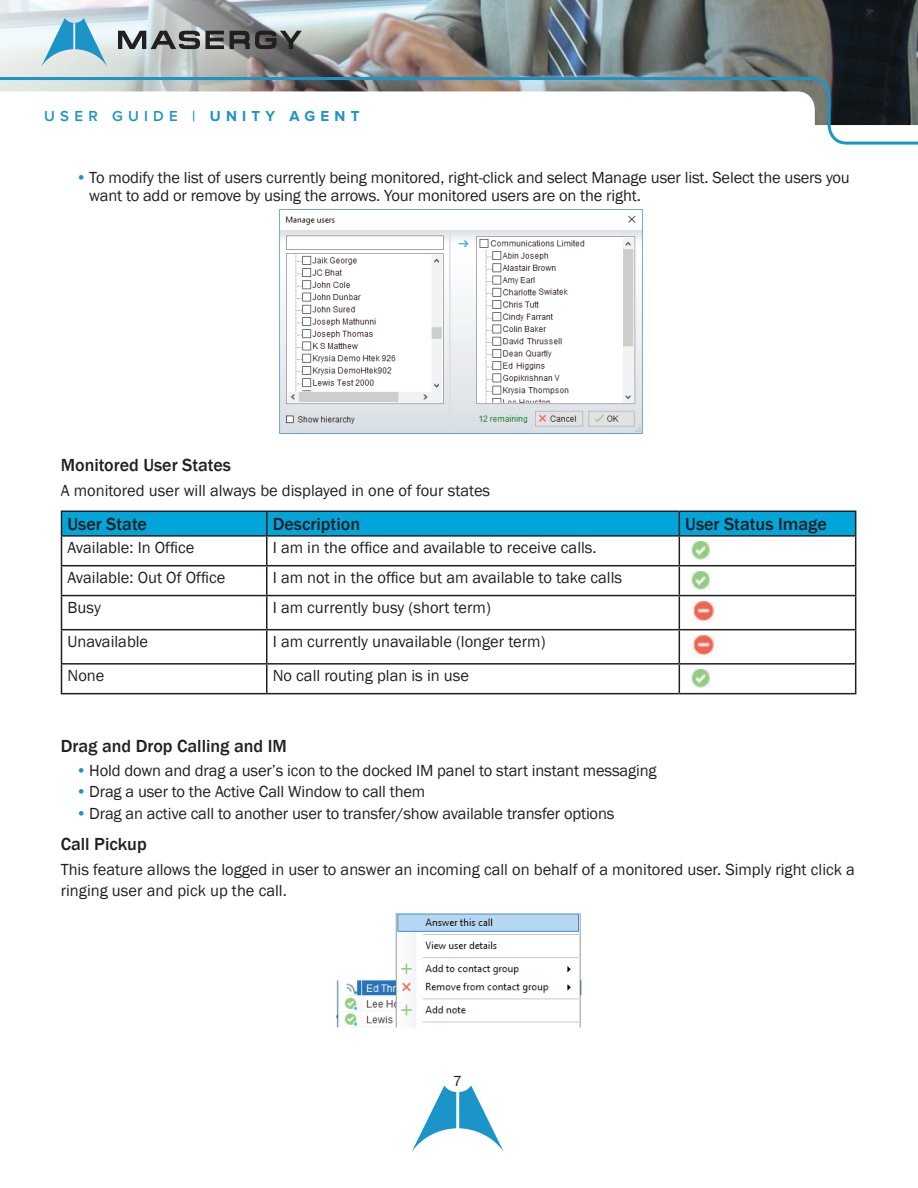
<style>
.page{position:relative;width:918px;height:1188px;background:#fff}
.page>*{position:absolute;margin:0;border:0;box-sizing:border-box;transform-origin:0 0}
.t1{font:500 18px "Franklin Gothic";color:#231f20}
.t2{font:16.5px/18px "Franklin Gothic";letter-spacing:-.01em;color:#231f20}
.t3{font:600 15px "Proxima Nova";letter-spacing:.35em;color:#1c94c8}
.t4{font:15px "Franklin Gothic";color:#231f20}
.s1{font-weight:700}
.s2{font-weight:500;color:#1c94c8}
</style>
<div class="page">
<svg style="left:412px;top:1086px;width:92px;height:66px"></svg>
<img style="left:0;top:0;width:918px;height:76px">
<svg style="left:0;top:76px;width:918px;height:69px"></svg>
<svg style="left:41px;top:18px;width:66px;height:49px;background:#9dccde"></svg>
<svg style="left:118px;top:31px;width:82px;height:18px"></svg>
<svg style="left:206px;top:31px;width:18px;height:18px"></svg>
<svg style="left:230px;top:31px;width:72px;height:18px"></svg>
<img style="left:279px;top:209px;width:364px;height:225px">
<svg style="left:61px;top:511px;width:795px;height:84px"></svg>
<hr style="left:61px;top:595px;width:206px;height:1px;background:#231f20">
<hr style="left:61px;top:596px;width:1px;height:33px;background:#231f20">
<hr style="left:267px;top:595px;width:412px;height:1px;background:#231f20">
<hr style="left:266px;top:596px;width:2px;height:33px;background:#231f20">
<hr style="left:679px;top:595px;width:177px;height:1px;background:#231f20">
<hr style="left:679px;top:596px;width:1px;height:33px;background:#231f20">
<hr style="left:855px;top:596px;width:1px;height:33px;background:#231f20">
<hr style="left:61px;top:629px;width:206px;height:1px;background:#231f20">
<hr style="left:61px;top:630px;width:1px;height:33px;background:#231f20">
<hr style="left:267px;top:629px;width:412px;height:1px;background:#231f20">
<hr style="left:266px;top:630px;width:2px;height:33px;background:#231f20">
<hr style="left:679px;top:629px;width:177px;height:1px;background:#231f20">
<hr style="left:679px;top:630px;width:1px;height:33px;background:#231f20">
<hr style="left:855px;top:630px;width:1px;height:33px;background:#231f20">
<hr style="left:61px;top:663px;width:206px;height:2px;background:#231f20">
<svg style="left:61px;top:665px;width:1px;height:28px"></svg>
<hr style="left:267px;top:663px;width:412px;height:2px;background:#231f20">
<hr style="left:266px;top:665px;width:2px;height:28px;background:#231f20">
<hr style="left:679px;top:663px;width:177px;height:2px;background:#231f20">
<svg style="left:679px;top:665px;width:1px;height:28px"></svg>
<svg style="left:855px;top:665px;width:1px;height:28px"></svg>
<hr style="left:61px;top:693px;width:206px;height:1px;background:#231f20">
<hr style="left:267px;top:693px;width:412px;height:1px;background:#231f20">
<hr style="left:679px;top:693px;width:177px;height:1px;background:#231f20">
<img style="left:689px;top:542px;width:20px;height:18px">
<img style="left:689px;top:572px;width:20px;height:18px">
<img style="left:691px;top:602px;width:24px;height:20px">
<img style="left:691px;top:636px;width:24px;height:20px">
<img style="left:691px;top:670px;width:18px;height:18px">
<img style="left:336px;top:912px;width:246px;height:116px">
<p class="t3" style="left:44px;top:107px;width:317px">USER GUIDE | <span class="s1">UNITY AGENT</span></p>
<p class="t2" style="left:89px;top:169px;width:762px;text-indent:-13px"><span class="s2">•</span> To modify the list of users currently being monitored, right-click and select Manage user list. Select the users you want to add or remove by using the arrows. Your monitored users are on the right.</p>
<p class="t1" style="left:61px;top:454px;width:172px">Monitored User States</p>
<p class="t2" style="left:61px;top:482px;width:431px">A monitored user will always be displayed in one of four states</p>
<p class="t1" style="left:68px;top:513px;width:81px">User State</p>
<p class="t1" style="left:273px;top:513px;width:89px">Description</p>
<p class="t1" style="left:685px;top:513px;width:143px">User Status Image</p>
<p class="t2" style="left:68px;top:539px;width:129px">Available: In Office</p>
<p class="t2" style="left:273px;top:539px;width:325px">I am in the office and available to receive calls.</p>
<p class="t2" style="left:68px;top:569px;width:159px">Available: Out Of Office</p>
<p class="t2" style="left:273px;top:569px;width:351px">I am not in the office but am available to take calls</p>
<p class="t2" style="left:68px;top:599px;width:35px">Busy</p>
<p class="t2" style="left:273px;top:599px;width:220px">I am currently busy (short term)</p>
<p class="t2" style="left:68px;top:633px;width:82px">Unavailable</p>
<p class="t2" style="left:273px;top:633px;width:274px">I am currently unavailable (longer term)</p>
<p class="t2" style="left:68px;top:667px;width:38px">None</p>
<p class="t2" style="left:273px;top:667px;width:198px">No call routing plan is in use</p>
<p class="t1" style="left:61px;top:735px;width:228px">Drag and Drop Calling and IM</p>
<p class="t2" style="left:76px;top:762px;width:582px"><span class="s2">•</span> Hold down and drag a user’s icon to the docked IM panel to start instant messaging</p>
<p class="t2" style="left:76px;top:783px;width:351px"><span class="s2">•</span> Drag a user to the Active Call Window to call them</p>
<p class="t2" style="left:76px;top:805px;width:540px"><span class="s2">•</span> Drag an active call to another user to transfer/show available transfer options</p>
<p class="t1" style="left:61px;top:833px;width:87px">Call Pickup</p>
<p class="t2" style="left:61px;top:860px;width:796px;line-height:20.2px">This feature allows the logged in user to answer an incoming call on behalf of a monitored user. Simply right click a ringing user and pick up the call.</p>
<p class="t4" style="left:453px;top:1071px;width:10px">7</p>
</div>
